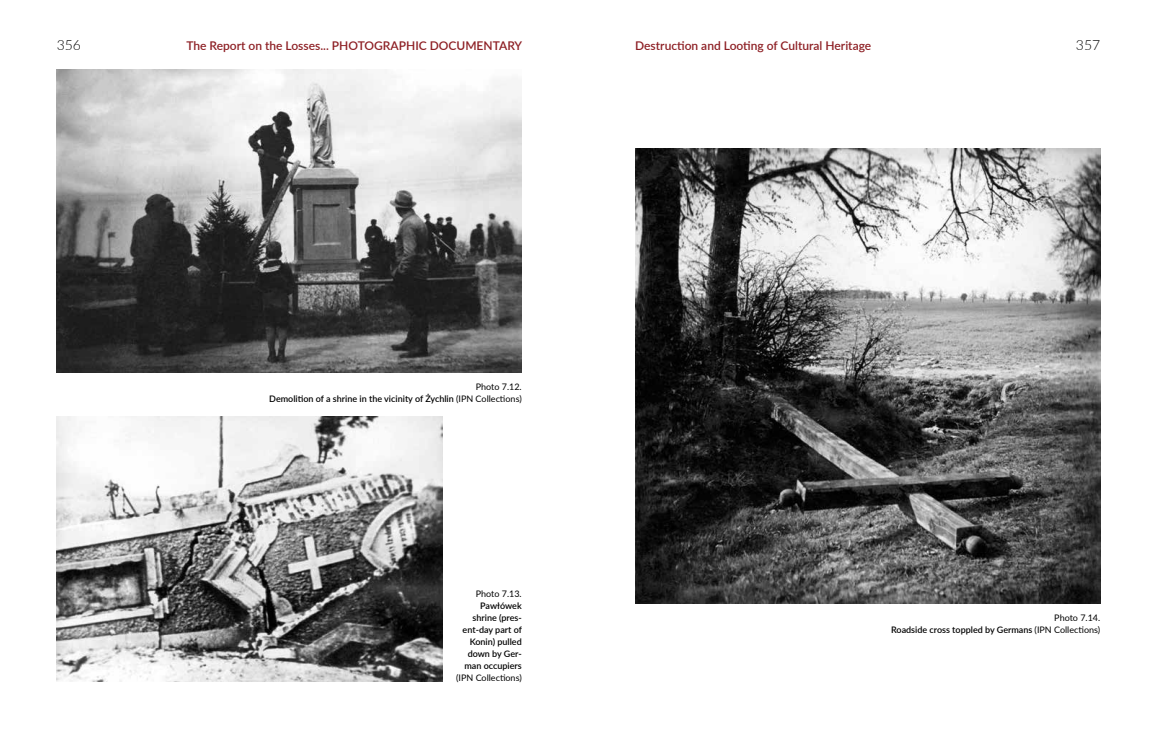
<style>
.page{position:relative;width:1157px;height:752px;background:#fff}
.page>*{position:absolute;margin:0;border:0;box-sizing:border-box;transform-origin:0 0}
.t1{font:300 14px "Lato";color:#000}
.t2{font:600 12px "Lato";color:#8d1f24}
.t3{font:600 9px/12px "Lato";color:#000;text-align:right}
.t4{font:9px "Lato";color:#000}
.s1{font-weight:400}
</style>
<div class="page">
<img style="left:57px;top:69px;width:465px;height:303px">
<img style="left:57px;top:416px;width:386px;height:264px">
<img style="left:635px;top:148px;width:465px;height:455px">
<h1 class="t1" style="left:57px;top:35px;width:26px">356</h1>
<h2 class="t2" style="left:186px;top:37px;width:337px">The Report on the Losses... PHOTOGRAPHIC DOCUMENTARY</h2>
<h1 class="t1" style="left:1075px;top:35px;width:26px">357</h1>
<h2 class="t2" style="left:635px;top:37px;width:238px">Destruction and Looting of Cultural Heritage</h2>
<p class="t3" style="left:269px;top:380px;width:254px"><span class="s1">Photo 7.12.<br></span>Demolition of a shrine in the vicinity of Żychlin <span class="s1">(IPN Collections)</span></p>
<p class="t4" style="left:476px;top:586px;width:47px">Photo 7.13.</p>
<p class="t3" style="left:462px;top:598px;width:61px">Pawłówek shrine (pres&shy;ent-day part of<br>Konin) pulled down by Ger&shy;man occupiers</p>
<p class="t4" style="left:456px;top:670px;width:67px">(IPN Collections)</p>
<p class="t3" style="left:891px;top:611px;width:211px"><span class="s1">Photo 7.14.<br></span>Roadside cross toppled by Germans <span class="s1">(IPN Collections)</span></p>
</div>
